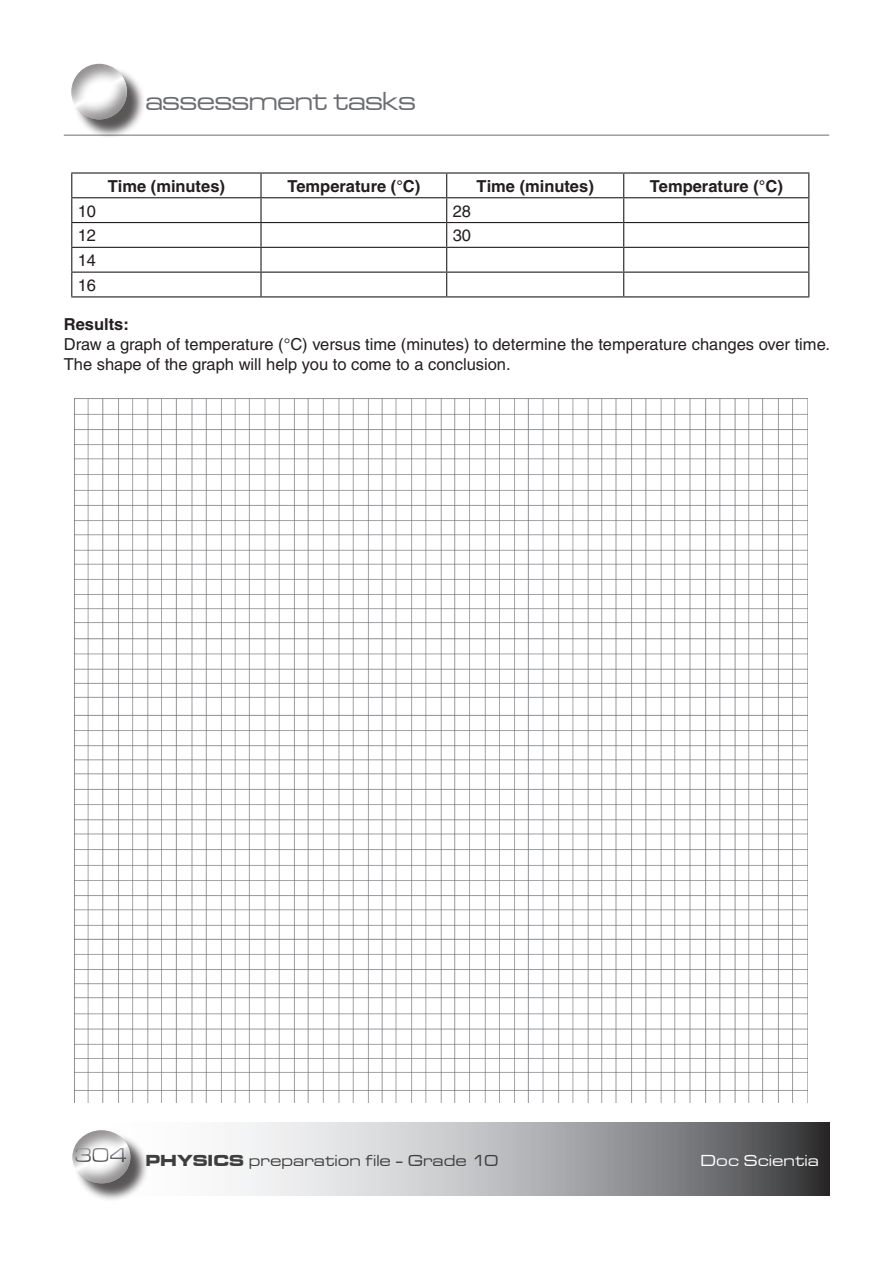
<style>
.page{position:relative;width:893px;height:1263px;background:#fff}
.page>*{position:absolute;margin:0;border:0;box-sizing:border-box;transform-origin:0 0}
.t1{font:27px "Microgramma D Medi Exte";color:#6c6d70}
.t2{font:16.5px/24.8px "Helvetica LT";color:#231f20}
.t3{font:700 16.5px "Helvetica LT";color:#231f20}
.t4{font:16.5px "Microgramma D Medi Exte";letter-spacing:.04em;color:#3e3e3f}
.t5{font:16.5px "Microgramma D Medi Exte";letter-spacing:.04em;color:#fff}
.s1{font-family:"Microgramma D Bold Exte"}
</style>
<div class="page">
<hr style="left:64px;top:135px;width:765px;height:1px;background:#6c6d70">
<div style="left:73px;top:66px;width:73px;height:72px;background:#231f20;opacity:.75"></div>
<div style="left:70px;top:61px;width:60px;height:60px;background:#231f20;opacity:.5"></div>
<svg style="left:235px;top:1122px;width:594px;height:73px;background:#a7a8aa"></svg>
<div style="left:75px;top:1132px;width:74px;height:70px;background:#231f20;opacity:.75"></div>
<div style="left:71px;top:1127px;width:61px;height:57px;background:#231f20;opacity:.5"></div>
<div style="left:70px;top:1142px;width:67px;height:31px;background:#231f20;opacity:.75"></div>
<hr style="left:71px;top:172px;width:190px;height:2px;background:#231f20">
<hr style="left:261px;top:172px;width:186px;height:2px;background:#231f20">
<hr style="left:260px;top:174px;width:2px;height:23px;background:#231f20">
<hr style="left:447px;top:172px;width:177px;height:2px;background:#231f20">
<hr style="left:624px;top:172px;width:185px;height:2px;background:#231f20">
<hr style="left:71px;top:197px;width:190px;height:1px;background:#231f20">
<hr style="left:261px;top:197px;width:186px;height:1px;background:#231f20">
<hr style="left:260px;top:198px;width:2px;height:24px;background:#231f20">
<hr style="left:447px;top:197px;width:177px;height:1px;background:#231f20">
<hr style="left:624px;top:197px;width:185px;height:1px;background:#231f20">
<hr style="left:71px;top:222px;width:190px;height:1px;background:#231f20">
<hr style="left:261px;top:222px;width:186px;height:1px;background:#231f20">
<hr style="left:260px;top:223px;width:2px;height:24px;background:#231f20">
<hr style="left:447px;top:222px;width:177px;height:1px;background:#231f20">
<hr style="left:624px;top:222px;width:185px;height:1px;background:#231f20">
<hr style="left:71px;top:247px;width:190px;height:1px;background:#231f20">
<hr style="left:261px;top:247px;width:186px;height:1px;background:#231f20">
<hr style="left:260px;top:248px;width:2px;height:24px;background:#231f20">
<hr style="left:447px;top:247px;width:177px;height:1px;background:#231f20">
<hr style="left:624px;top:247px;width:185px;height:1px;background:#231f20">
<hr style="left:71px;top:272px;width:190px;height:1px;background:#231f20">
<svg style="left:71px;top:174px;width:1px;height:122px"></svg>
<hr style="left:261px;top:272px;width:186px;height:1px;background:#231f20">
<hr style="left:260px;top:273px;width:2px;height:23px;background:#231f20">
<hr style="left:447px;top:272px;width:177px;height:1px;background:#231f20">
<svg style="left:446px;top:174px;width:1px;height:122px"></svg>
<hr style="left:624px;top:272px;width:185px;height:1px;background:#231f20">
<svg style="left:623px;top:174px;width:1px;height:122px"></svg>
<svg style="left:808px;top:174px;width:1px;height:122px"></svg>
<hr style="left:71px;top:296px;width:190px;height:1px;background:#231f20">
<hr style="left:261px;top:296px;width:186px;height:1px;background:#231f20">
<hr style="left:447px;top:296px;width:177px;height:1px;background:#231f20">
<hr style="left:624px;top:296px;width:185px;height:1px;background:#231f20">
<img style="left:74px;top:399px;width:733px;height:704px">
<h1 class="t1" style="left:146px;top:84px;width:272px">assessment tasks</h1>
<p class="t3" style="left:108px;top:176px;width:119px">Time (minutes)</p>
<p class="t3" style="left:287px;top:176px;width:135px">Temperature (°C)</p>
<p class="t3" style="left:477px;top:176px;width:119px">Time (minutes)</p>
<p class="t3" style="left:650px;top:176px;width:135px">Temperature (°C)</p>
<p class="t2" style="left:78px;top:198px;width:20px">10</p>
<p class="t2" style="left:453px;top:198px;width:20px">28</p>
<p class="t2" style="left:78px;top:223px;width:20px">12</p>
<p class="t2" style="left:453px;top:223px;width:20px">30</p>
<p class="t2" style="left:78px;top:248px;width:20px">14<br>16</p>
<p class="t3" style="left:64px;top:314px;width:67px">Results:</p>
<p class="t2" style="left:64px;top:334px;width:768px;line-height:19.8px">Draw a graph of temperature (°C) versus time (minutes) to determine the temperature changes over time.<br>The shape of the graph will help you to come to a conclusion.</p>
<p class="t4" style="left:74px;top:1150px;width:425px"><sup>304</sup> <span class="s1">PHYSICS</span> preparation file - Grade 10</p>
<p class="t5" style="left:701px;top:1150px;width:119px">Doc Scientia</p>
</div>
